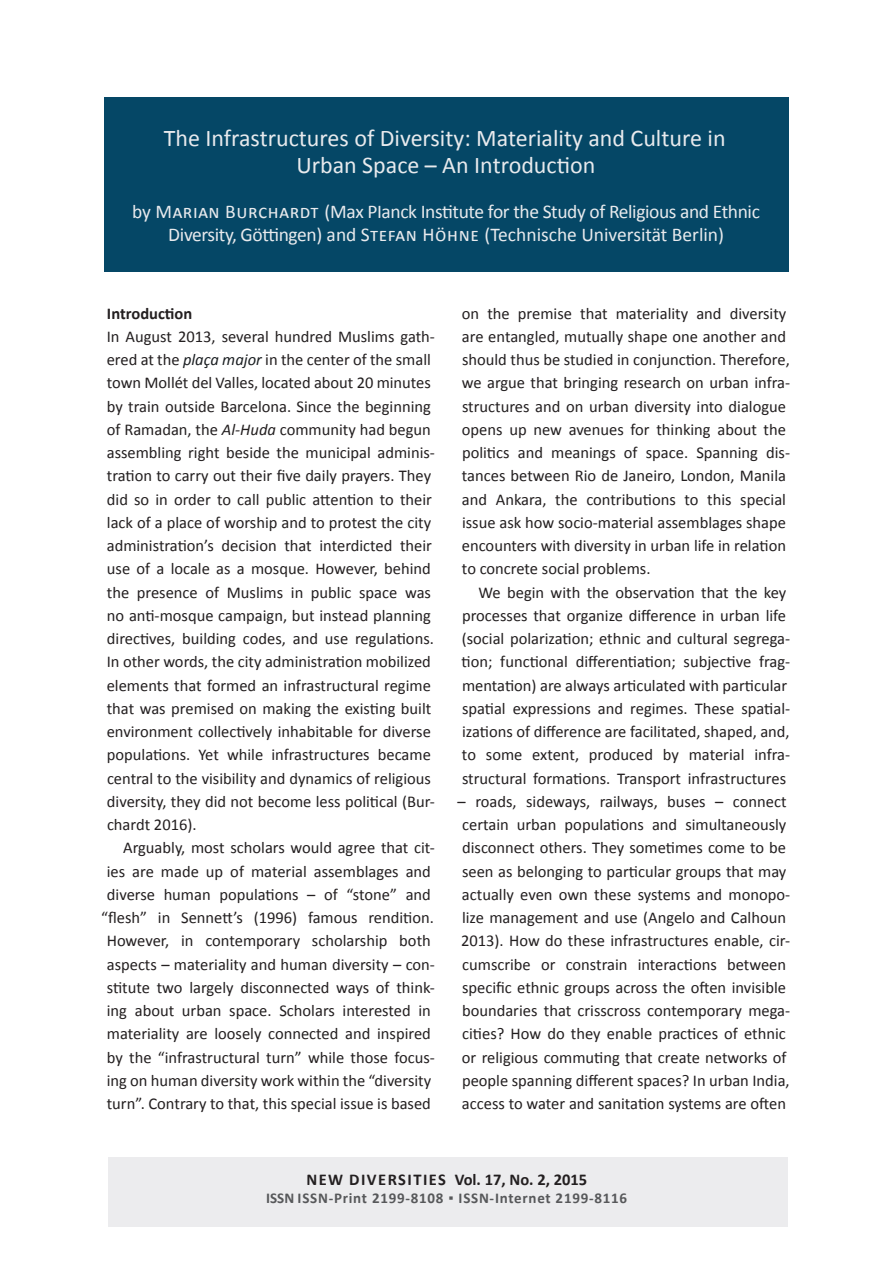
<style>
.page{position:relative;width:893px;height:1263px;background:#fff}
.page>*{position:absolute;margin:0;border:0;box-sizing:border-box;transform-origin:0 0}
.t1{font:24px/27px "Calibri";color:#e8eaed;text-align:center}
.t2{font:19.5px/22.5px "Calibri";color:#e8eaed;text-align:center}
.t3{font:16.5px/23.2px "Calibri";color:#231f20}
.t4{font:700 16.5px "Calibri";letter-spacing:.09em;color:#231f20}
.t5{font:700 16.5px "Calibri";color:#231f20}
.t6{font:700 15px "Calibri";letter-spacing:.05em;color:#57585a}
.s1{font-style:italic;color:#1b1f22}
.s2{font-style:italic}
</style>
<div class="page">
<div style="left:108px;top:1157px;width:680px;height:70px;background:#ececee"></div>
<div style="left:104px;top:98px;width:685px;height:174px;background:#054766"></div>
<h1 class="t1" style="left:164px;top:125px;width:563px">The Infrastructures of Diversity: Materiality and Culture in<br>Urban Space – An Introduction</h1>
<p class="t2" style="left:132px;top:201px;width:629px">by Marian Burchardt (Max PIanck Institute for the Study of Religious and Ethnic<br>Diversity, Göttingen) and Stefan Höhne (Technische Universität Berlin)</p>
<p class="t5" style="left:107px;top:303px;width:87px">Introduction</p>
<p class="t3" style="left:107px;top:325px;width:330px">In August 2013, several hundred Muslims gath&shy;ered at the <span class="s1">plaça major</span> in the center of the small town Mollét del Valles, located about 20 minutes by train outside Barcelona. Since the beginning of Ramadan, the <span class="s2">Al-Huda</span> community had begun assembling right beside the municipal adminis&shy;tration to carry out their five daily prayers. They did so in order to call public attention to their lack of a place of worship and to protest the city administration’s decision that interdicted their use of a locale as a mosque. However, behind the presence of Muslims in public space was no anti-mosque campaign, but instead planning directives, building codes, and use regulations.<br>In other words, the city administration mobilized elements that formed an infrastructural regime that was premised on making the existing built environment collectively inhabitable for diverse populations. Yet while infrastructures became central to the visibility and dynamics of religious diversity, they did not become less political (Bur&shy;chardt 2016).</p>
<p class="t3" style="left:101px;top:836px;width:335px;text-align:right">Arguably, most scholars would agree that cit&shy;ies are made up of material assemblages and diverse human populations – of “stone” and “flesh” in Sennett’s (1996) famous rendition.<br>However, in contemporary scholarship both aspects – materiality and human diversity – con&shy;stitute two largely disconnected ways of think&shy;ing about urban space. Scholars interested in materiality are loosely connected and inspired by the “infrastructural turn” while those focus&shy;ing on human diversity work within the “diversity turn”. Contrary to that, this special issue is based</p>
<p class="t3" style="left:462px;top:301px;width:330px">on the premise that materiality and diversity are entangled, mutually shape one another and should thus be studied in conjunction. Therefore, we argue that bringing research on urban infra&shy;structures and on urban diversity into dialogue opens up new avenues for thinking about the politics and meanings of space. Spanning dis&shy;tances between Rio de Janeiro, London, Manila and Ankara, the contributions to this special issue ask how socio-material assemblages shape encounters with diversity in urban life in relation to concrete social problems.</p>
<p class="t3" style="left:462px;top:580px;width:330px;text-indent:17px">We begin with the observation that the key processes that organize difference in urban life (social polarization; ethnic and cultural segrega&shy;tion; functional differentiation; subjective frag&shy;mentation) are always articulated with particular spatial expressions and regimes. These spatial&shy;izations of difference are facilitated, shaped, and, to some extent, produced by material infra&shy;structural formations. Transport infrastructures</p>
<p class="t3" style="left:458px;top:790px;width:334px">– roads, sideways, railways, buses – connect certain urban populations and simultaneously disconnect others. They sometimes come to be seen as belonging to particular groups that may actually even own these systems and monopo&shy;lize management and use (Angelo and Calhoun 2013). How do these infrastructures enable, cir&shy;cumscribe or constrain interactions between specific ethnic groups across the often invisible boundaries that crisscross contemporary mega&shy;cities? How do they enable practices of ethnic or religious commuting that create networks of people spanning different spaces? In urban India, access to water and sanitation systems are often</p>
<p class="t4" style="left:306px;top:1169px;width:282px">New Diversities Vol. 17, No. 2, 2015</p>
<p class="t6" style="left:266px;top:1188px;width:362px">ISSN ISSN-Print 2199-8108 ▪ ISSN-Internet 2199-8116</p>
</div>
